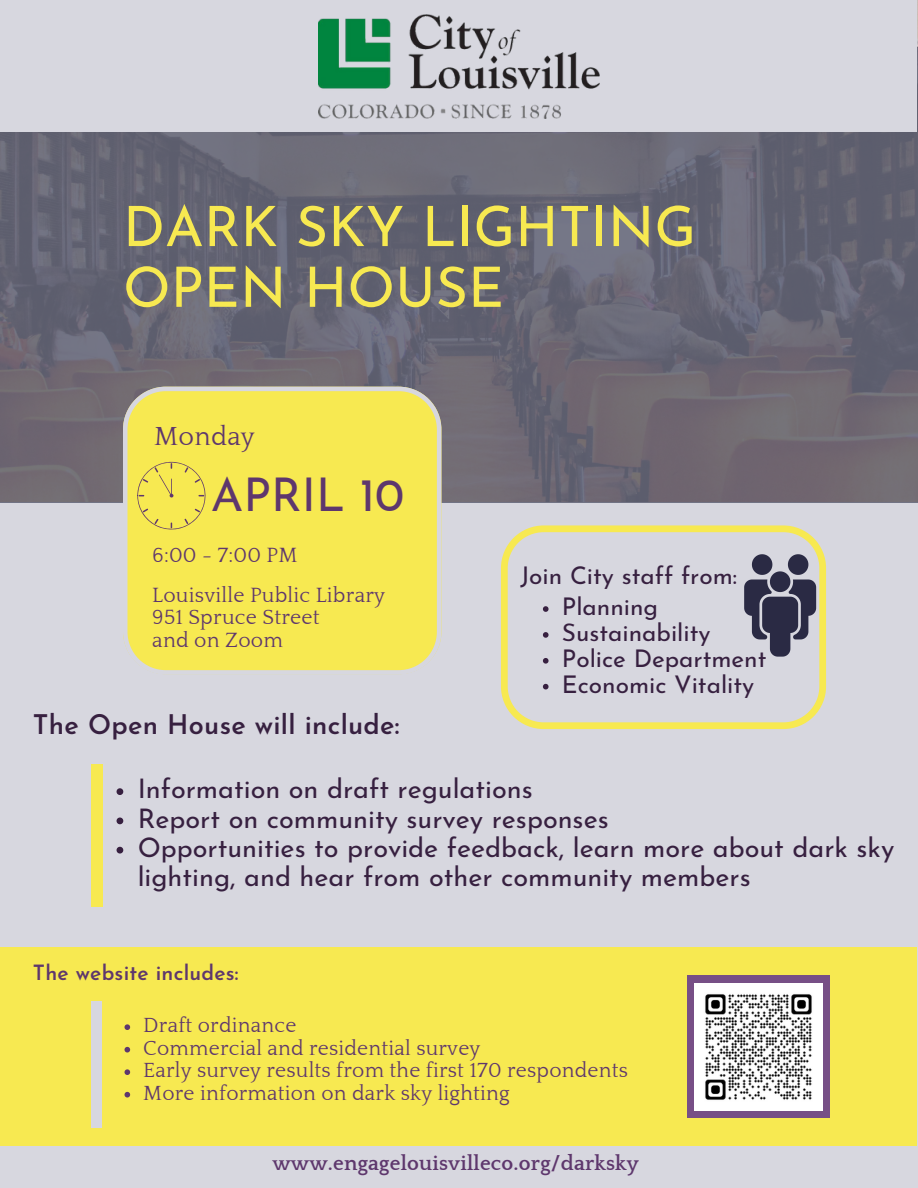
<style>
.page{position:relative;width:918px;height:1188px;background:#d7d7df}
.page>*{position:absolute;margin:0;border:0;box-sizing:border-box;transform-origin:0 0}
.t1{font:55.5px/60.8px "Josefin Sans";color:#f7e951}
.t2{font:46.5px "Josefin Sans";color:#5e376d}
.t3{font:27px/29.2px "Josefin Sans";color:#372040}
.t4{font:600 27px "Josefin Sans";letter-spacing:.01em;color:#372040}
.t5{font:26.85px "Quattrocento";letter-spacing:.01em;color:#5e376d}
.t6{font:24.45px/25.8px "Josefin Sans";color:#372040}
.t7{font:21.15px/39.3px "Quattrocento";letter-spacing:.01em;color:#5e376d}
.t8{font:21px/22.5px "Quattrocento";letter-spacing:.01em;color:#5e376d}
.t9{font:700 21px "Quattrocento";letter-spacing:.01em;color:#5e376d}
.t10{font:600 21px "Josefin Sans";letter-spacing:.01em;color:#5e376d}
</style>
<div class="page">
<svg style="left:0;top:48px;width:918px;height:454px;background:#696773"></svg>
<svg style="left:123px;top:387px;width:318px;height:287px;background:#f3e65a"></svg>
<svg style="left:137px;top:462px;width:71px;height:68px;background:#edde52"></svg>
<div style="left:0;top:947px;width:917px;height:199px;background:#f7e951"></div>
<div style="left:687px;top:975px;width:143px;height:143px;background:#774f86"></div>
<img style="left:695px;top:983px;width:128px;height:128px">
<svg style="left:501px;top:525px;width:325px;height:204px"></svg>
<svg style="left:744px;top:553px;width:72px;height:104px"></svg>
<svg style="left:543px;top:606px;width:6px;height:6px"></svg>
<svg style="left:543px;top:632px;width:6px;height:6px"></svg>
<svg style="left:543px;top:658px;width:6px;height:6px"></svg>
<svg style="left:543px;top:684px;width:6px;height:5px"></svg>
<div style="left:92px;top:1001px;width:10px;height:127px;background:#d7d7df"></div>
<svg style="left:125px;top:1024px;width:5px;height:6px"></svg>
<svg style="left:125px;top:1047px;width:5px;height:6px"></svg>
<svg style="left:125px;top:1069px;width:5px;height:6px"></svg>
<svg style="left:125px;top:1092px;width:5px;height:6px"></svg>
<div style="left:92px;top:765px;width:11px;height:141px;background:#f7e951"></div>
<svg style="left:117px;top:788px;width:6px;height:7px"></svg>
<svg style="left:117px;top:818px;width:6px;height:6px"></svg>
<svg style="left:117px;top:847px;width:6px;height:7px"></svg>
<div style="left:0;top:0;width:917px;height:132px;background:#d7d7df"></div>
<img style="left:318px;top:15px;width:282px;height:103px">
<h1 class="t1" style="left:123px;top:202px;width:575px">DARK SKY LIGHTING<br>OPEN HOUSE</h1>
<p class="t5" style="left:154px;top:422px;width:102px">Monday</p>
<h2 class="t2" style="left:211px;top:476px;width:195px">APRIL 10</h2>
<p class="t7" style="left:152px;top:536px;width:234px">6:00 - 7:00 PM<br>Louisville Public Library</p>
<p class="t7" style="left:152px;top:607px;width:169px;line-height:22.5px">951 Spruce Street and on Zoom</p>
<p class="t4" style="left:33px;top:714px;width:368px">The Open House will include:</p>
<p class="t6" style="left:520px;top:565px;width:218px">Join City staff from:</p>
<p class="t6" style="left:562px;top:596px;width:206px">Planning<br>Sustainability<br>Police Department<br>Economic Vitality</p>
<p class="t3" style="left:138px;top:777px;width:758px">Information on draft regulations<br>Report on community survey responses<br>Opportunities to provide feedback, learn more about dark sky lighting, and hear from other community members</p>
<p class="t10" style="left:33px;top:964px;width:207px">The website includes:</p>
<p class="t8" style="left:143px;top:1015px;width:486px">Draft ordinance<br>Commercial and residential survey<br>Early survey results from the first 170 respondents More information on dark sky lighting</p>
<p class="t9" style="left:272px;top:1152px;width:368px">www.engagelouisvilleco.org/darksky</p>
</div>
